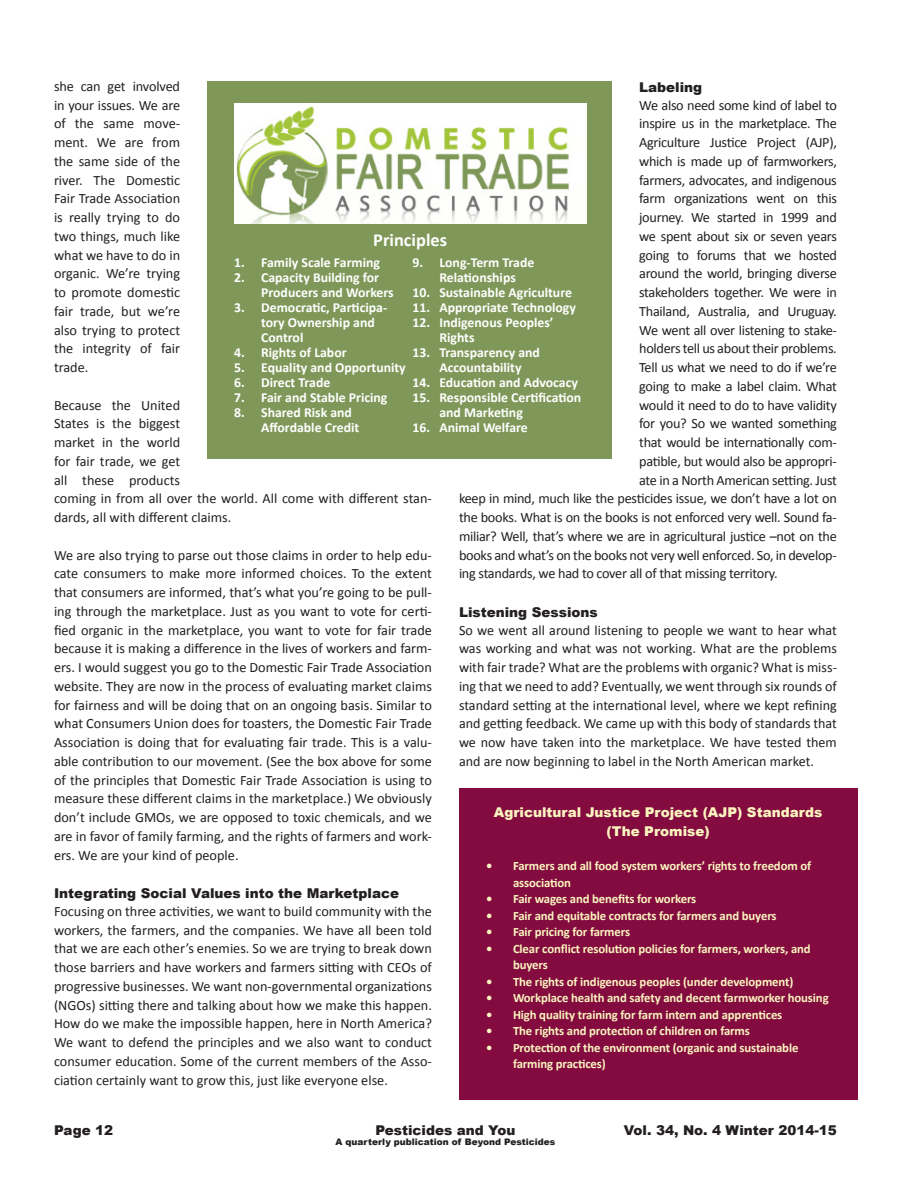
<style>
.page{position:relative;width:918px;height:1188px;background:#fff}
.page>*{position:absolute;margin:0;border:0;box-sizing:border-box;transform-origin:0 0}
.t1{font:700 18.3px "Calibri";color:#fff}
.t2{font:14.25px/18.8px "Calibri";letter-spacing:-.02em;color:#231f20;text-align:justify}
.t3{font:14.25px/18.8px "Calibri";color:#231f20}
.t4{font:700 13.8px/15px "Calibri";color:#fff}
.t5{font:900 13.5px "Arial";color:#231f20}
.t6{font:900 13.5px "Arial";color:#faf4be}
.t7{font:700 12.75px/16.5px "Calibri";letter-spacing:-.01em;color:#faf4be}
.t8{font:900 9px "Arial";color:#231f20}
</style>
<div class="page">
<div style="left:207px;top:81px;width:405px;height:378px;background:#7f9859"></div>
<img style="left:234px;top:104px;width:352px;height:120px">
<div style="left:459px;top:788px;width:398px;height:312px;background:#830b40"></div>
<p class="t2" style="left:54px;top:77px;width:128px">she can get involved in your issues. We are of the same move&shy;ment. We are from the same side of the river. The Domestic Fair Trade Association is really trying to do two things, much like what we have to do in organic. We’re trying to promote domestic fair trade, but we’re also trying to protect the integrity of fair trade.</p>
<p class="t3" style="left:54px;top:396px;width:379px">Because the United<br>States is the biggest<br>market in the world<br>for fair trade, we get<br>all these products<br>coming in from all over the world. All come with different stan&shy;dards, all with different claims.</p>
<p class="t2" style="left:54px;top:546px;width:380px">We are also trying to parse out those claims in order to help edu&shy;cate consumers to make more informed choices. To the extent that consumers are informed, that’s what you’re going to be pull&shy;ing through the marketplace. Just as you want to vote for certi&shy;fied organic in the marketplace, you want to vote for fair trade because it is making a difference in the lives of workers and farm&shy;ers. I would suggest you go to the Domestic Fair Trade Association website. They are now in the process of evaluating market claims for fairness and will be doing that on an ongoing basis. Similar to what Consumers Union does for toasters, the Domestic Fair Trade Association is doing that for evaluating fair trade. This is a valu&shy;able contribution to our movement. (See the box above for some of the principles that Domestic Fair Trade Association is using to measure these different claims in the marketplace.) We obviously don’t include GMOs, we are opposed to toxic chemicals, and we are in favor of family farming, and the rights of farmers and work&shy;ers. We are your kind of people.</p>
<p class="t5" style="left:54px;top:883px;width:347px">Integrating Social Values into the Marketplace</p>
<p class="t2" style="left:54px;top:902px;width:380px">Focusing on three activities, we want to build community with the workers, the farmers, and the companies. We have all been told that we are each other’s enemies. So we are trying to break down those barriers and have workers and farmers sitting with CEOs of progressive businesses. We want non-governmental organizations (NGOs) sitting there and talking about how we make this happen.<br>How do we make the impossible happen, here in North America?<br>We want to defend the principles and we also want to conduct consumer education. Some of the current members of the Asso&shy;ciation certainly want to grow this, just like everyone else.</p>
<p class="t5" style="left:639px;top:77px;width:65px">Labeling</p>
<p class="t2" style="left:639px;top:96px;width:199px">We also need some kind of label to</p>
<p class="t2" style="left:639px;top:114px;width:199px">inspire us in the marketplace. The</p>
<p class="t2" style="left:639px;top:133px;width:199px">Agriculture Justice Project (AJP),</p>
<p class="t2" style="left:639px;top:152px;width:199px">which is made up of farmworkers,</p>
<p class="t2" style="left:639px;top:171px;width:199px">farmers, advocates, and indigenous</p>
<p class="t2" style="left:639px;top:189px;width:199px">farm organizations went on this</p>
<p class="t2" style="left:639px;top:208px;width:199px">journey. We started in 1999 and</p>
<p class="t2" style="left:639px;top:227px;width:199px">we spent about six or seven years</p>
<p class="t2" style="left:639px;top:246px;width:199px">going to forums that we hosted</p>
<p class="t2" style="left:639px;top:264px;width:199px">around the world, bringing diverse</p>
<p class="t2" style="left:639px;top:283px;width:199px">stakeholders together. We were in</p>
<p class="t2" style="left:639px;top:302px;width:199px">Thailand, Australia, and Uruguay.</p>
<p class="t2" style="left:639px;top:321px;width:199px">We went all over listening to stake-</p>
<p class="t2" style="left:639px;top:339px;width:199px">holders tell us about their problems.</p>
<p class="t2" style="left:639px;top:358px;width:199px">Tell us what we need to do if we’re</p>
<p class="t2" style="left:639px;top:377px;width:199px">going to make a label claim. What</p>
<p class="t2" style="left:639px;top:396px;width:199px">would it need to do to have validity</p>
<p class="t2" style="left:639px;top:414px;width:199px">for you? So we wanted something</p>
<p class="t2" style="left:639px;top:433px;width:199px">that would be internationally com-</p>
<p class="t2" style="left:639px;top:452px;width:199px">patible, but would also be appropri-</p>
<p class="t2" style="left:639px;top:471px;width:199px">ate in a North American setting. Just</p>
<p class="t2" style="left:459px;top:489px;width:379px">keep in mind, much like the pesticides issue, we don’t have a lot on</p>
<p class="t2" style="left:459px;top:508px;width:379px">the books. What is on the books is not enforced very well. Sound fa-</p>
<p class="t2" style="left:459px;top:527px;width:379px">miliar? Well, that’s where we are in agricultural justice –not on the</p>
<p class="t2" style="left:459px;top:546px;width:379px">books and what’s on the books not very well enforced. So, in develop-</p>
<p class="t2" style="left:459px;top:564px;width:320px">ing standards, we had to cover all of that missing territory.</p>
<p class="t5" style="left:459px;top:602px;width:140px">Listening Sessions</p>
<p class="t2" style="left:459px;top:621px;width:379px">So we went all around listening to people we want to hear what was working and what was not working. What are the problems with fair trade? What are the problems with organic? What is miss&shy;ing that we need to add? Eventually, we went through six rounds of standard setting at the international level, where we kept refining and getting feedback. We came up with this body of standards that we now have taken into the marketplace. We have tested them and are now beginning to label in the North American market.</p>
<p class="t1" style="left:373px;top:229px;width:75px">Principles</p>
<p class="t4" style="left:234px;top:255px;width:147px">1. Family Scale Farming</p>
<p class="t4" style="left:261px;top:270px;width:134px;text-indent:-27px">2. Capacity Building for<br>Producers and Workers</p>
<p class="t4" style="left:261px;top:300px;width:128px;text-indent:-27px">3. Democratic, Participa&shy;tory Ownership and<br>Control</p>
<p class="t4" style="left:234px;top:345px;width:114px">4. Rights of Labor</p>
<p class="t4" style="left:234px;top:360px;width:173px">5. Equality and Opportunity</p>
<p class="t4" style="left:234px;top:375px;width:98px">6. Direct Trade</p>
<p class="t4" style="left:234px;top:390px;width:155px">7. Fair and Stable Pricing</p>
<p class="t4" style="left:261px;top:405px;width:100px;text-indent:-27px">8. Shared Risk and<br>Affordable Credit</p>
<p class="t4" style="left:439px;top:255px;width:96px;text-indent:-27px">9. Long-Term Trade<br>Relationships</p>
<p class="t4" style="left:412px;top:285px;width:161px">10. Sustainable Agriculture</p>
<p class="t4" style="left:412px;top:300px;width:165px">11. Appropriate Technology</p>
<p class="t4" style="left:439px;top:315px;width:116px;text-indent:-27px">12. Indigenous Peoples’<br>Rights</p>
<p class="t4" style="left:439px;top:345px;width:102px;text-indent:-27px">13. Transparency and<br>Accountability</p>
<p class="t4" style="left:412px;top:375px;width:167px">14. Education and Advocacy</p>
<p class="t4" style="left:439px;top:390px;width:143px;text-indent:-27px">15. Responsible Certification and Marketing</p>
<p class="t4" style="left:412px;top:420px;width:117px">16. Animal Welfare</p>
<p class="t6" style="left:494px;top:802px;width:330px">Agricultural Justice Project (AJP) Standards</p>
<p class="t6" style="left:606px;top:821px;width:105px">(The Promise)</p>
<p class="t7" style="left:513px;top:858px;width:300px;text-indent:-27px">• Farmers and all food system workers’ rights to freedom of association</p>
<p class="t7" style="left:486px;top:891px;width:212px">• Fair wages and benefits for workers</p>
<p class="t7" style="left:486px;top:907px;width:292px">• Fair and equitable contracts for farmers and buyers</p>
<p class="t7" style="left:486px;top:924px;width:146px">• Fair pricing for farmers</p>
<p class="t7" style="left:513px;top:940px;width:299px;text-indent:-27px">• Clear conflict resolution policies for farmers, workers, and buyers</p>
<p class="t7" style="left:486px;top:973px;width:309px">• The rights of indigenous peoples (under development)</p>
<p class="t7" style="left:486px;top:990px;width:344px">• Workplace health and safety and decent farmworker housing</p>
<p class="t7" style="left:486px;top:1006px;width:298px">• High quality training for farm intern and apprentices</p>
<p class="t7" style="left:486px;top:1023px;width:265px">• The rights and protection of children on farms</p>
<p class="t7" style="left:513px;top:1039px;width:287px;text-indent:-27px">• Protection of the environment (organic and sustainable farming practices)</p>
<p class="t5" style="left:54px;top:1120px;width:61px">Page 12</p>
<p class="t5" style="left:624px;top:1120px;width:215px">Vol. 34, No. 4 Winter 2014-15</p>
<p class="t5" style="left:375px;top:1120px;width:142px">Pesticides and You</p>
<p class="t8" style="left:336px;top:1136px;width:221px">A quarterly publication of Beyond Pesticides</p>
</div>
